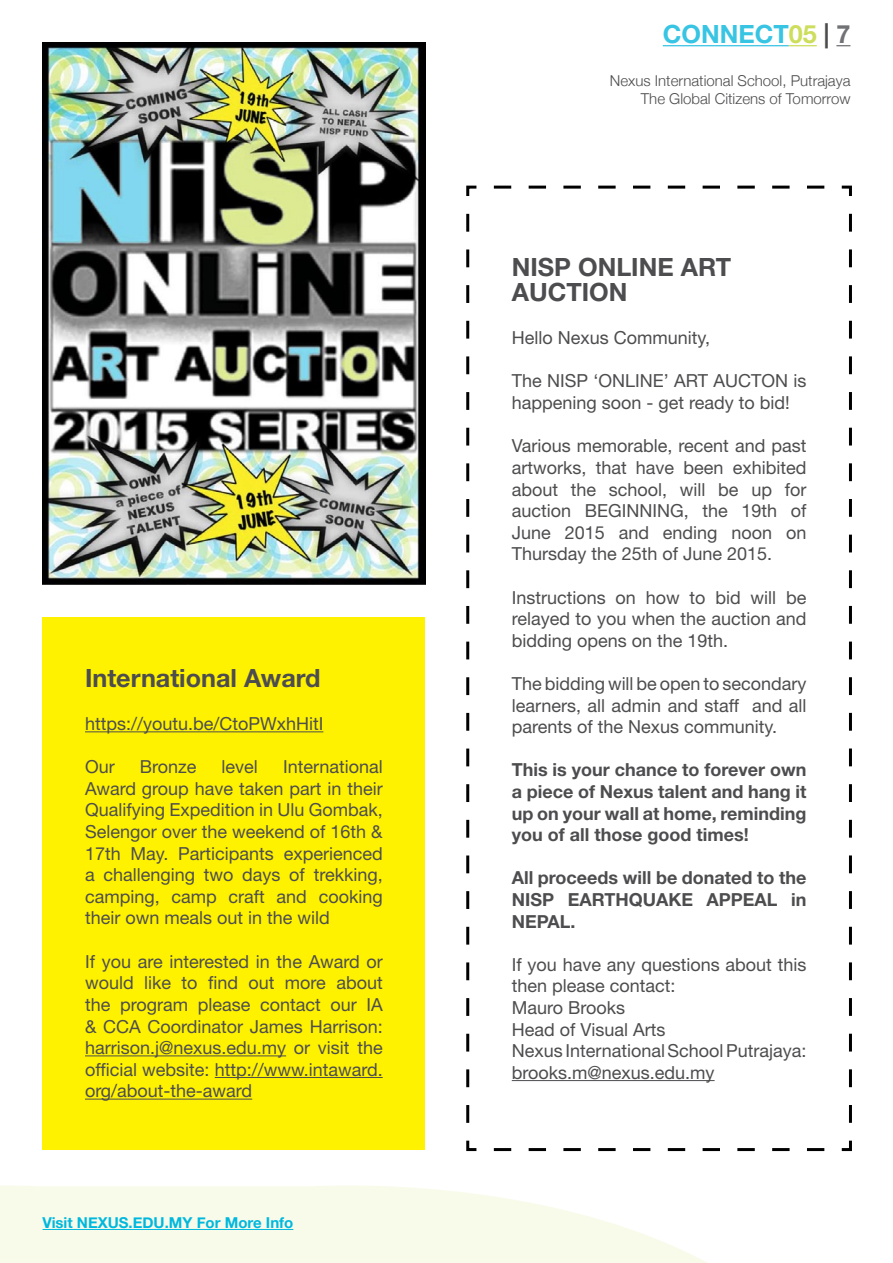
<style>
.page{position:relative;width:893px;height:1263px;background:#fff}
.page>*{position:absolute;margin:0;border:0;box-sizing:border-box;transform-origin:0 0}
.t1{font:700 25.2px/25.2px "Helvetica Neue LT Std";color:#4d4d4f}
.t2{font:700 25.2px "Helvetica Neue LT Std";color:#38c4e3}
.t3{font:18px/21.6px "Helvetica Neue LT Std";color:#4d4d4f;text-align:justify}
.t4{font:700 18px/21.6px "Helvetica Neue LT Std";color:#4d4d4f;text-align:justify}
.t5{font:300 15px/18px "Helvetica Neue";color:#4d4d4f;text-align:right}
.t6{font:700 15px "Helvetica Neue";color:#00b8de}
.s1{color:#cdde5c}
.s2{color:#4d4d4f}
.s3{color:#717275}
</style>
<div class="page">
<svg style="left:0;top:1185px;width:707px;height:78px;fill:#f8fbea"></svg>
<hr style="left:43px;top:1229px;width:250px;height:1px;background:#00b8de">
<hr style="left:663px;top:45px;width:126px;height:1px;background:#38c4e3">
<svg style="left:789px;top:45px;width:28px;height:1px"></svg>
<svg style="left:836px;top:45px;width:14px;height:1px"></svg>
<svg style="left:466px;top:185px;width:386px;height:967px"></svg>
<div style="left:43px;top:617px;width:382px;height:532px;background:#fff200"></div>
<hr style="left:85px;top:731px;width:238px;height:1px;background:#4d4d4f">
<hr style="left:85px;top:1055px;width:201px;height:1px;background:#4d4d4f">
<hr style="left:215px;top:1077px;width:168px;height:1px;background:#4d4d4f">
<hr style="left:85px;top:1099px;width:167px;height:1px;background:#4d4d4f">
<img style="left:43px;top:43px;width:382px;height:541px">
<h1 class="t1" style="left:85px;top:665px;width:237px">International Award</h1>
<p class="t3" style="left:85px;top:713px;width:240px">https://youtu.be/CtoPWxhHitI</p>
<p class="t3" style="left:85px;top:756px;width:31px">Our</p>
<p class="t3" style="left:140px;top:756px;width:58px">Bronze</p>
<p class="t3" style="left:222px;top:756px;width:38px">level</p>
<p class="t3" style="left:85px;top:756px;width:299px;text-indent:198px">International Award group have taken part in their Qualifying Expedition in Ulu Gombak, Selengor over the weekend of 16th &amp; 17th May. Participants experienced a challenging two days of trekking, camping, camp craft and cooking their own meals out in the wild</p>
<p class="t3" style="left:85px;top:950px;width:299px">If you are interested in the Award or would like to find out more about the program please contact our IA &amp; CCA Coordinator James Harrison: harrison.j@nexus.edu.my or visit the official website: http://www.intaward. org/about-the-award</p>
<p class="t6" style="left:43px;top:1211px;width:252px">Visit NEXUS.EDU.MY For More Info</p>
<h1 class="t2" style="left:663px;top:19px;width:189px">CONNECT<span class="s1">05</span> <span class="s2">|</span> <span class="s3">7</span></h1>
<p class="t5" style="left:610px;top:71px;width:242px">Nexus International School, Putrajaya<br>The Global Citizens of Tomorrow</p>
<h1 class="t1" style="left:512px;top:254px;width:221px">NISP ONLINE ART<br>AUCTION</h1>
<p class="t3" style="left:512px;top:327px;width:200px">Hello Nexus Community,</p>
<p class="t3" style="left:512px;top:370px;width:296px">The NISP ‘ONLINE’ ART AUCTON is happening soon - get ready to bid!</p>
<p class="t3" style="left:512px;top:435px;width:296px">Various memorable, recent and past artworks, that have been exhibited about the school, will be up for auction BEGINNING, the 19th of June 2015 and ending noon on Thursday the 25th of June 2015.</p>
<p class="t3" style="left:512px;top:586px;width:296px">Instructions on how to bid will be relayed to you when the auction and bidding opens on the 19th.</p>
<p class="t3" style="left:512px;top:672px;width:296px">The bidding will be open to secondary learners, all admin and staff and all parents of the Nexus community.</p>
<p class="t4" style="left:512px;top:759px;width:296px">This is your chance to forever own a piece of Nexus talent and hang it up on your wall at home, reminding you of all those good times!</p>
<p class="t4" style="left:512px;top:867px;width:296px">All proceeds will be donated to the NISP EARTHQUAKE APPEAL in NEPAL.</p>
<p class="t3" style="left:512px;top:953px;width:296px;text-align:left">If you have any questions about this then please contact:<br>Mauro Brooks<br>Head of Visual Arts<br>Nexus International School Putrajaya: brooks.m@nexus.edu.my</p>
</div>
